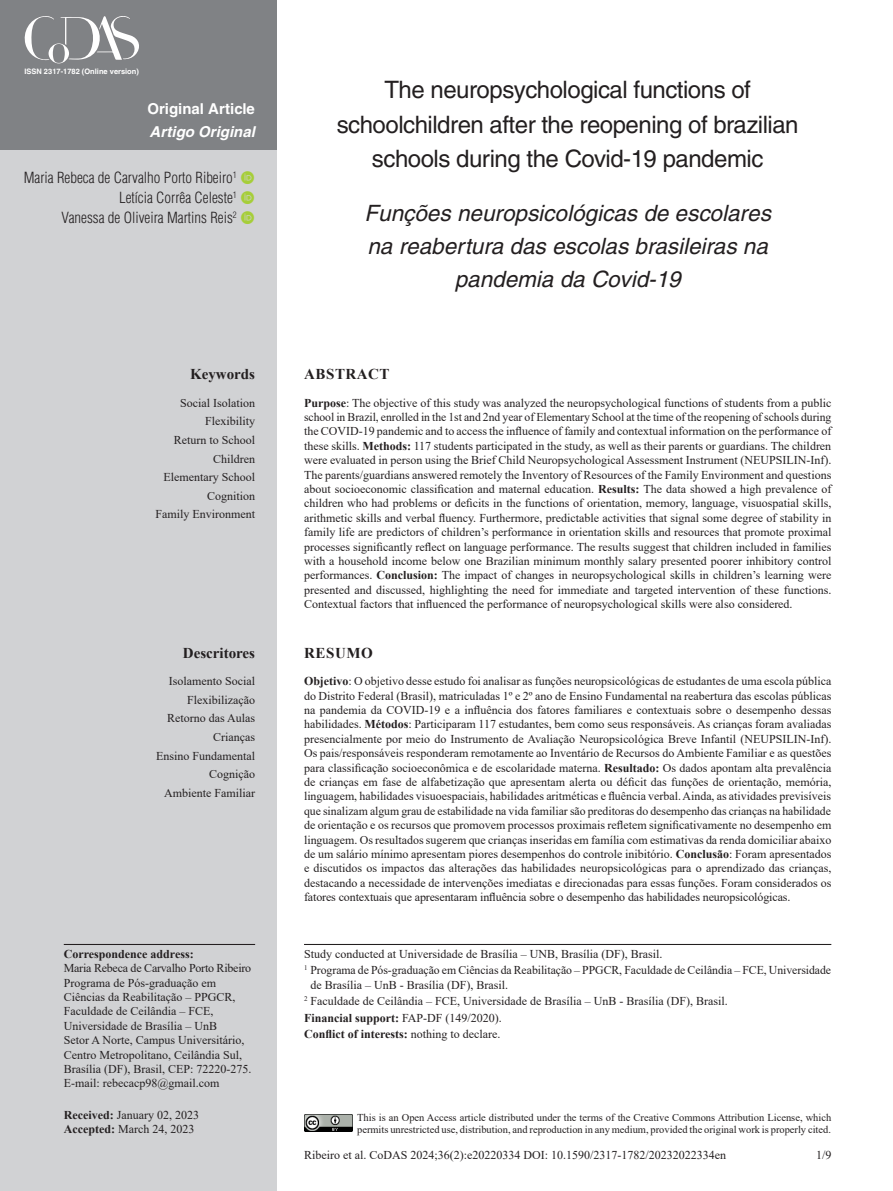
<style>
.page{position:relative;width:893px;height:1191px;background:#fff}
.page>*{position:absolute;margin:0;border:0;box-sizing:border-box;transform-origin:0 0}
.ArticleTitle{font:24px/34.5px "Helvetica";letter-spacing:-.02em;color:#231f20;text-align:center}
.ArticleTitle-Trans1{font:italic 22.5px/33px "Helvetica";color:#231f20;text-align:center}
.Authors{font:300 condensed 15px "Helvetica";color:#231f20}
.t1{font:700 15px "Helvetica";color:#fff}
.t2{font:italic 700 15px "Helvetica";color:#fff}
.KeywordsTitle-Trans1{font:700 15px "Times New Roman";color:#231f20}
.KeywordsTitle{font:700 15px "Times New Roman";color:#231f20}
.AbstractTitle{font:700 15px "Times New Roman";letter-spacing:.035em;color:#231f20}
.AbstractTitle-Trans1{font:700 15px "Times New Roman";letter-spacing:.035em;color:#231f20}
.Abstract-Trans1{font:12px/14.4px "Times New Roman";color:#231f20;text-align:justify}
.Abstract{font:12px/14.4px "Times New Roman";color:#231f20;text-align:justify}
.Correspondence{font:12px/14.4px "Times New Roman";color:#231f20}
.Affiliations{font:12px/14.4px "Times New Roman";color:#231f20}
.Keywords-Trans1{font:12px "Times New Roman";color:#231f20}
.Keywords{font:12px "Times New Roman";color:#231f20}
.fnArticleOther{font:12px "Times New Roman";color:#231f20}
.History{font:12px/14.4px "Times New Roman";color:#231f20}
.fnConflict{font:700 12px "Times New Roman";color:#231f20}
.fnFinancial-disclosu{font:700 12px "Times New Roman";color:#231f20}
.pubNameFooter{font:10.5px/12.6px "Times New Roman";color:#231f20}
.t3{font:700 7.5px "Helvetica";color:#fff}
.s1{font-weight:700}
.s2{font-weight:400}
</style>
<div class="page">
<div style="left:0;top:149px;width:276px;height:1042px;background:#d1d2d4"></div>
<div style="left:0;top:0;width:276px;height:149px;background:#808285"></div>
<img style="left:304px;top:1114px;width:48px;height:17px">
<svg style="left:24px;top:16px;width:115px;height:48px"></svg>
<hr style="left:64px;top:944px;width:191px;height:1px;background:#231f20">
<hr style="left:304px;top:944px;width:527px;height:1px;background:#231f20">
<p class="t3" style="left:24px;top:66px;width:116px">ISSN 2317-1782 (Online version)</p>
<p class="t1" style="left:147px;top:100px;width:109px">Original Article</p>
<p class="t2" style="left:150px;top:122px;width:107px">Artigo Original</p>
<p class="Authors" style="left:24px;top:168px;width:215px">Maria Rebeca de Carvalho Porto Ribeiro<sup>1</sup></p>
<p class="Authors" style="left:119px;top:188px;width:119px">Letícia Corrêa Celeste<sup>1</sup></p>
<p class="Authors" style="left:62px;top:208px;width:177px">Vanessa de Oliveira Martins Reis<sup>2</sup></p>
<p class="KeywordsTitle" style="left:190px;top:363px;width:66px">Keywords</p>
<p class="Keywords" style="left:180px;top:394px;width:76px">Social Isolation</p>
<p class="Keywords" style="left:205px;top:413px;width:52px">Flexibility</p>
<p class="Keywords" style="left:174px;top:431px;width:83px">Return to School</p>
<p class="Keywords" style="left:213px;top:450px;width:43px">Children</p>
<p class="Keywords" style="left:163px;top:469px;width:93px">Elementary School</p>
<p class="Keywords" style="left:207px;top:487px;width:50px">Cognition</p>
<p class="Keywords" style="left:155px;top:506px;width:101px">Family Environment</p>
<p class="KeywordsTitle-Trans1" style="left:183px;top:642px;width:74px">Descritores</p>
<p class="Keywords-Trans1" style="left:169px;top:672px;width:88px">Isolamento Social</p>
<p class="Keywords-Trans1" style="left:187px;top:691px;width:69px">Flexibilização</p>
<p class="Keywords-Trans1" style="left:167px;top:710px;width:89px">Retorno das Aulas</p>
<p class="Keywords-Trans1" style="left:213px;top:728px;width:43px">Crianças</p>
<p class="Keywords-Trans1" style="left:156px;top:747px;width:100px">Ensino Fundamental</p>
<p class="Keywords-Trans1" style="left:209px;top:766px;width:47px">Cognição</p>
<p class="Keywords-Trans1" style="left:164px;top:784px;width:92px">Ambiente Familiar</p>
<p class="Correspondence" style="left:64px;top:946px;width:189px"><span class="s1">Correspondence address:<br></span>Maria Rebeca de Carvalho Porto Ribeiro Programa de Pós-graduação em Ciências da Reabilitação – PPGCR, Faculdade de Ceilândia – FCE, Universidade de Brasília – UnB<br>Setor A Norte, Campus Universitário, Centro Metropolitano, Ceilândia Sul, Brasília (DF), Brasil, CEP: 72220-275.<br>E-mail: rebecacp98@gmail.com</p>
<p class="History" style="left:64px;top:1107px;width:137px"><span class="s1">Received:</span> January 02, 2023<br><span class="s1">Accepted:</span> March 24, 2023</p>
<p class="ArticleTitle" style="left:337px;top:72px;width:463px">The neuropsychological functions of schoolchildren after the reopening of brazilian schools during the Covid-19 pandemic</p>
<p class="ArticleTitle-Trans1" style="left:364px;top:197px;width:408px">Funções neuropsicológicas de escolares na reabertura das escolas brasileiras na pandemia da Covid-19</p>
<p class="AbstractTitle" style="left:304px;top:363px;width:87px">ABSTRACT</p>
<p class="Abstract" style="left:304px;top:395px;width:529px"><span class="s1">Purpose</span>: The objective of this study was analyzed the neuropsychological functions of students from a public school in Brazil, enrolled in the 1st and 2nd year of Elementary School at the time of the reopening of schools during the COVID-19 pandemic and to access the influence of family and contextual information on the performance of these skills. <span class="s1">Methods:</span> 117 students participated in the study, as well as their parents or guardians. The children were evaluated in person using the Brief Child Neuropsychological Assessment Instrument (NEUPSILIN-Inf).<br>The parents/guardians answered remotely the Inventory of Resources of the Family Environment and questions about socioeconomic classification and maternal education. <span class="s1">Results:</span> The data showed a high prevalence of children who had problems or deficits in the functions of orientation, memory, language, visuospatial skills, arithmetic skills and verbal fluency. Furthermore, predictable activities that signal some degree of stability in family life are predictors of children’s performance in orientation skills and resources that promote proximal processes significantly reflect on language performance. The results suggest that children included in families with a household income below one Brazilian minimum monthly salary presented poorer inhibitory control performances. <span class="s1">Conclusion:</span> The impact of changes in neuropsychological skills in children’s learning were presented and discussed, highlighting the need for immediate and targeted intervention of these functions.<br>Contextual factors that influenced the performance of neuropsychological skills were also considered.</p>
<p class="AbstractTitle-Trans1" style="left:304px;top:642px;width:70px">RESUMO</p>
<p class="Abstract-Trans1" style="left:304px;top:673px;width:529px"><span class="s1">Objetivo</span>: O objetivo desse estudo foi analisar as funções neuropsicológicas de estudantes de uma escola pública do Distrito Federal (Brasil), matriculadas 1º e 2º ano de Ensino Fundamental na reabertura das escolas públicas na pandemia da COVID-19 e a influência dos fatores familiares e contextuais sobre o desempenho dessas habilidades. <span class="s1">Métodos</span>: Participaram 117 estudantes, bem como seus responsáveis. As crianças foram avaliadas presencialmente por meio do Instrumento de Avaliação Neuropsicológica Breve Infantil (NEUPSILIN-Inf).<br>Os pais/responsáveis responderam remotamente ao Inventário de Recursos do Ambiente Familiar e as questões para classificação socioeconômica e de escolaridade materna. <span class="s1">Resultado:</span> Os dados apontam alta prevalência de crianças em fase de alfabetização que apresentam alerta ou déficit das funções de orientação, memória, linguagem, habilidades visuoespaciais, habilidades aritméticas e fluência verbal. Ainda, as atividades previsíveis que sinalizam algum grau de estabilidade na vida familiar são preditoras do desempenho das crianças na habilidade de orientação e os recursos que promovem processos proximais refletem significativamente no desempenho em linguagem. Os resultados sugerem que crianças inseridas em família com estimativas da renda domiciliar abaixo de um salário mínimo apresentam piores desempenhos do controle inibitório. <span class="s1">Conclusão</span>: Foram apresentados e discutidos os impactos das alterações das habilidades neuropsicológicas para o aprendizado das crianças, destacando a necessidade de intervenções imediatas e direcionadas para essas funções. Foram considerados os fatores contextuais que apresentaram influência sobre o desempenho das habilidades neuropsicológicas.</p>
<p class="fnArticleOther" style="left:304px;top:945px;width:360px">Study conducted at Universidade de Brasília – UNB, Brasília (DF), Brasil.</p>
<p class="Affiliations" style="left:310px;top:962px;width:522px;text-indent:-6px"><sup>1</sup> Programa de Pós-graduação em Ciências da Reabilitação – PPGCR, Faculdade de Ceilândia – FCE, Universidade de Brasília – UnB - Brasília (DF), Brasil.</p>
<p class="Affiliations" style="left:304px;top:993px;width:425px"><sup>2</sup> Faculdade de Ceilândia – FCE, Universidade de Brasília – UnB - Brasília (DF), Brasil.</p>
<p class="fnFinancial-disclosu" style="left:304px;top:1009px;width:199px">Financial support: <span class="s2">FAP-DF (149/2020).</span></p>
<p class="fnConflict" style="left:304px;top:1025px;width:198px">Conflict of interests: <span class="s2">nothing to declare.</span></p>
<p class="pubNameFooter" style="left:357px;top:1110px;width:476px">This is an Open Access article distributed under the terms of the Creative Commons Attribution License, which permits unrestricted use, distribution, and reproduction in any medium, provided the original work is properly cited.</p>
<p class="Abstract-Trans1" style="left:304px;top:1147px;width:423px">Ribeiro et al. CoDAS 2024;36(2):e20220334 DOI: 10.1590/2317-1782/20232022334en</p>
<p class="Abstract-Trans1" style="left:816px;top:1147px;width:17px">1/9</p>
</div>
